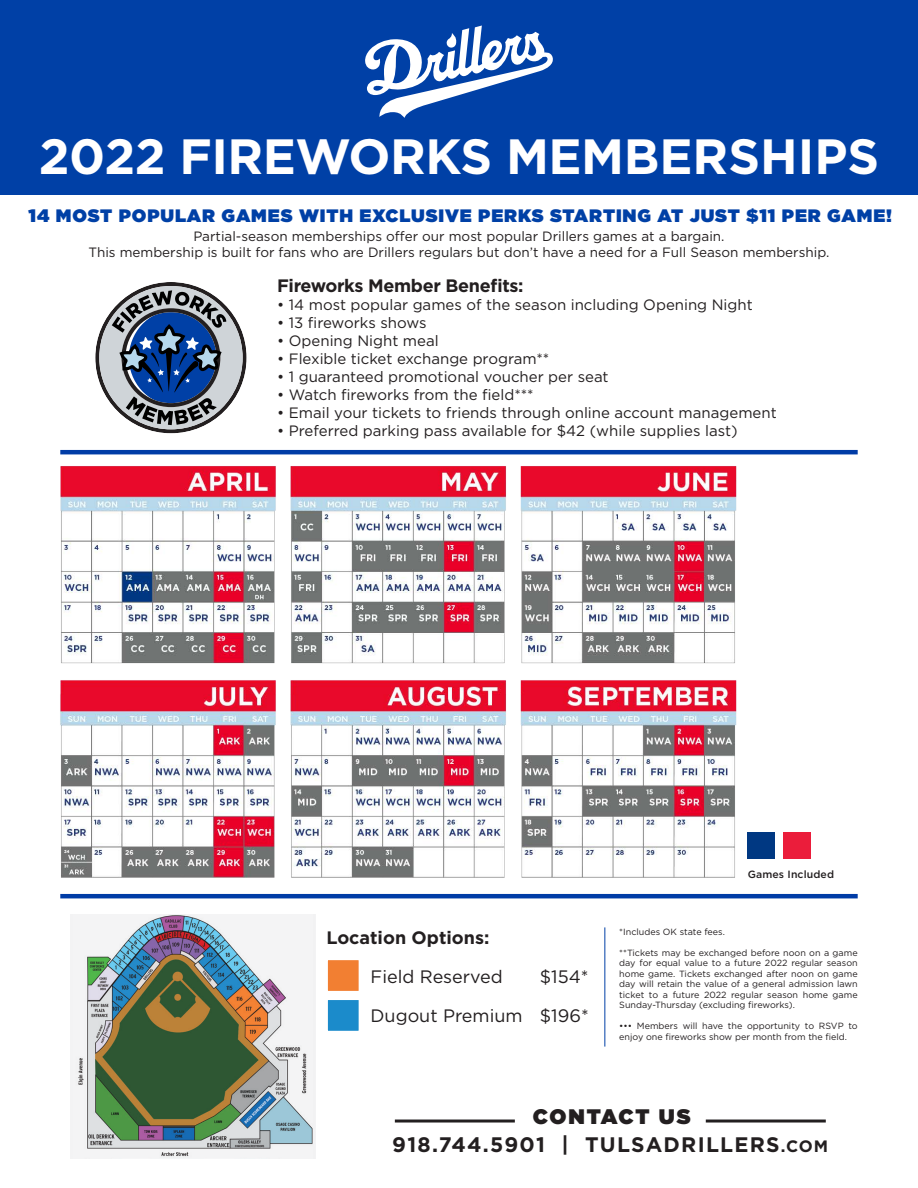
<style>
.page{position:relative;width:918px;height:1188px;background:#fff}
.page>*{position:absolute;margin:0;border:0;box-sizing:border-box;transform-origin:0 0}
.t1{font:700 49.5px "Gotham";letter-spacing:-.01em;color:#fff}
.t2{font:700 21px "Gotham";letter-spacing:.06em;color:#231f20}
.t3{font:900 21px "Gotham";letter-spacing:.09em;color:#231f20}
.t4{font:900 18px "Gotham";letter-spacing:.05em;color:#0040a6}
.t5{font:18px "Gotham";color:#231f20}
.t6{font:700 18px "Gotham";letter-spacing:-.02em;color:#231f20}
.t7{font:700 18px "Gotham";color:#231f20}
.t8{font:15px "Gotham";color:#231f20}
.t9{font:13.5px "Gotham";color:#231f20}
.t10{font:500 10.5px "Gotham";letter-spacing:.01em;color:#231f20}
.t11{font:9px/10.5px "Gotham";color:#231f20;text-align:justify}
.s1{font-size:16.5px}
</style>
<div class="page">
<img style="left:60px;top:449px;width:704px;height:571px">
<div style="left:0;top:0;width:918px;height:194px;background:#0040a6"></div>
<svg style="left:365px;top:26px;width:188px;height:92px"></svg>
<svg style="left:95px;top:282px;width:152px;height:152px"></svg>
<div style="left:326px;top:959px;width:34px;height:33px;background:#f27f32;border:2px solid #fff"></div>
<div style="left:326px;top:999px;width:34px;height:33px;background:#1b8bcb;border:2px solid #fff"></div>
<hr style="left:60px;top:450px;width:798px;height:4px;background:#003ca6">
<hr style="left:60px;top:894px;width:798px;height:4px;background:#003ca6">
<img style="left:70px;top:914px;width:245px;height:244px">
<hr style="left:604px;top:927px;width:1px;height:120px;background:#0040a6">
<hr style="left:395px;top:1120px;width:120px;height:3px;background:#231f20">
<hr style="left:706px;top:1120px;width:120px;height:3px;background:#231f20">
<div style="left:748px;top:832px;width:27px;height:27px;background:#003882"></div>
<div style="left:783px;top:832px;width:27px;height:27px;background:#eb1d3b"></div>
<p class="t1" style="left:39px;top:124px;width:842px">2022 FIREWORKS MEMBERSHIPS</p>
<p class="t4" style="left:29px;top:205px;width:865px">14 MOST POPULAR GAMES WITH EXCLUSIVE PERKS STARTING AT JUST $11 PER GAME!</p>
<p class="t9" style="left:193px;top:228px;width:533px">Partial-season memberships offer our most popular Drillers games at a bargain.</p>
<p class="t9" style="left:89px;top:244px;width:743px">This membership is built for fans who are Drillers regulars but don’t have a need for a Full Season membership.</p>
<p class="t6" style="left:277px;top:274px;width:248px">Fireworks Member Benefits:</p>
<p class="t8" style="left:277px;top:295px;width:477px">• 14 most popular games of the season including Opening Night</p>
<p class="t8" style="left:277px;top:313px;width:151px">• 13 fireworks shows</p>
<p class="t8" style="left:277px;top:331px;width:163px">• Opening Night meal</p>
<p class="t8" style="left:277px;top:349px;width:274px">• Flexible ticket exchange program**</p>
<p class="t8" style="left:277px;top:367px;width:333px">• 1 guaranteed promotional voucher per seat</p>
<p class="t8" style="left:277px;top:385px;width:258px">• Watch fireworks from the field***</p>
<p class="t8" style="left:277px;top:403px;width:501px">• Email your tickets to friends through online account management</p>
<p class="t8" style="left:277px;top:421px;width:462px">• Preferred parking pass available for $42 (while supplies last)</p>
<p class="t7" style="left:326px;top:925px;width:165px">Location Options:</p>
<p class="t5" style="left:371px;top:965px;width:134px">Field Reserved</p>
<p class="t5" style="left:540px;top:965px;width:50px">$154*</p>
<p class="t5" style="left:371px;top:1004px;width:154px">Dugout Premium</p>
<p class="t5" style="left:540px;top:1004px;width:50px">$196*</p>
<p class="t10" style="left:748px;top:867px;width:88px">Games Included</p>
<p class="t11" style="left:619px;top:926px;width:107px">*Includes OK state fees.</p>
<p class="t11" style="left:619px;top:947px;width:240px">**Tickets may be exchanged before noon on a game day for equal value to a future 2022 regular season home game. Tickets exchanged after noon on game day will retain the value of a general admission lawn ticket to a future 2022 regular season home game Sunday-Thursday (excluding fireworks).</p>
<p class="t11" style="left:619px;top:1021px;width:240px">••• Members will have the opportunity to RSVP to enjoy one fireworks show per month from the field.</p>
<p class="t3" style="left:533px;top:1104px;width:159px">CONTACT US</p>
<p class="t2" style="left:392px;top:1131px;width:437px">918.744.5901 | TULSADRILLERS<span class="s1">.COM</span></p>
</div>
